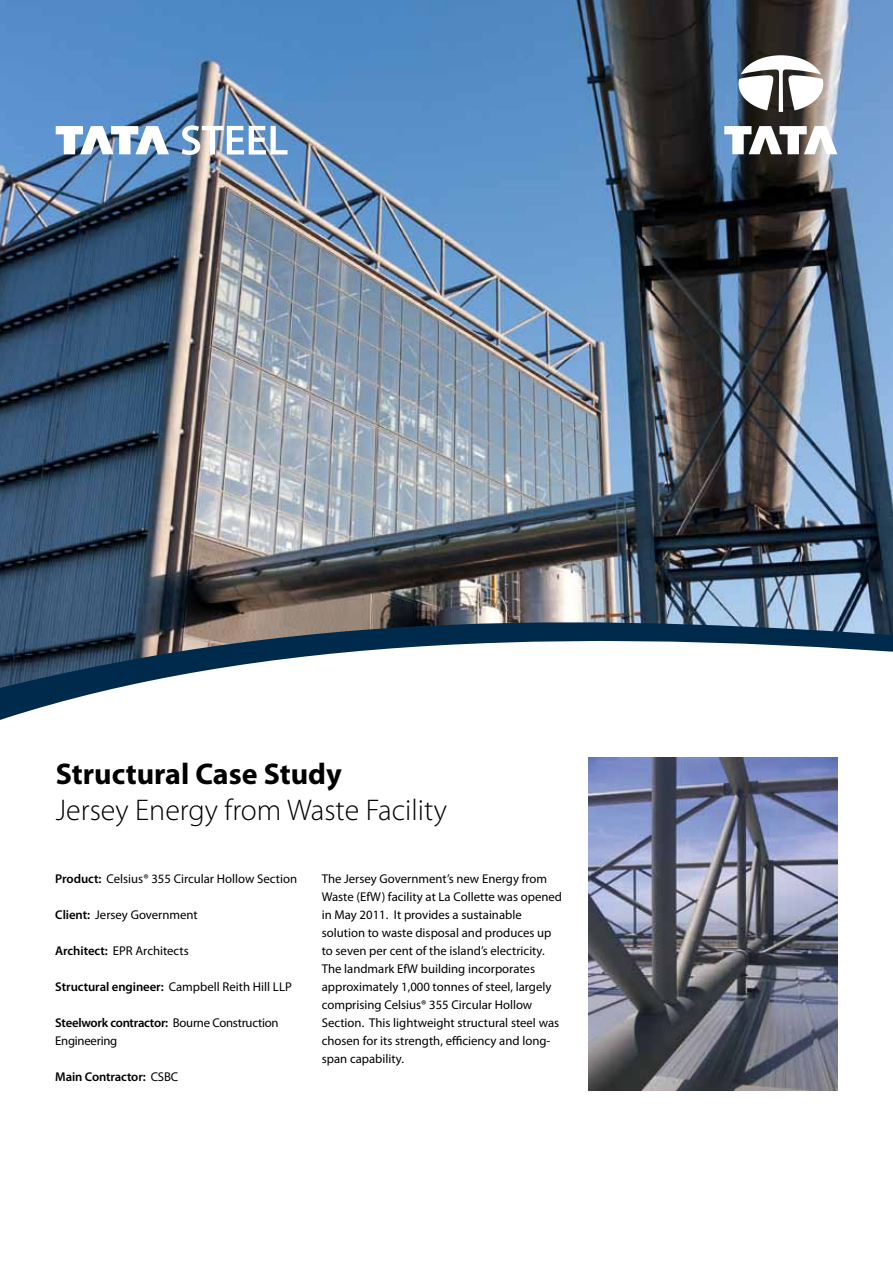
<style>
.page{position:relative;width:893px;height:1263px;background:#fff}
.page>*{position:absolute;margin:0;border:0;box-sizing:border-box;transform-origin:0 0}
.t1{font:300 30px "Myriad Pro";color:#000}
.t2{font:700 30px "Myriad Pro";color:#000}
.t3{font:12.75px/18px "Myriad Pro";color:#000}
.t4{font:12.75px/18px "Myriad Pro";letter-spacing:-.02em;color:#000}
.t5{font:600 12.75px "Myriad Pro";letter-spacing:-.01em;color:#000}
.s1{font-weight:600}
.s2{font-weight:400}
</style>
<div class="page">
<img style="left:0;top:0;width:893px;height:622px">
<svg style="left:56px;top:126px;width:113px;height:28px"></svg>
<svg style="left:182px;top:125px;width:106px;height:30px"></svg>
<svg style="left:736px;top:55px;width:89px;height:57px"></svg>
<svg style="left:724px;top:126px;width:113px;height:28px"></svg>
<svg style="left:0;top:622px;width:893px;height:98px"></svg>
<img style="left:588px;top:757px;width:250px;height:333px">
<h1 class="t2" style="left:56px;top:755px;width:288px">Structural Case Study</h1>
<h1 class="t1" style="left:56px;top:792px;width:393px">Jersey Energy from Waste Facility</h1>
<p class="t3" style="left:55px;top:870px;width:243px"><span class="s1">Product:</span> Celsius® 355 Circular Hollow Section</p>
<p class="t3" style="left:55px;top:906px;width:144px"><span class="s1">Client:</span> Jersey Government</p>
<p class="t3" style="left:55px;top:942px;width:135px"><span class="s1">Architect:</span> EPR Architects</p>
<p class="t3" style="left:55px;top:978px;width:238px"><span class="s1">Structural engineer:</span> Campbell Reith Hill LLP</p>
<p class="t4" style="left:55px;top:1014px;width:225px"><span class="s1">Steelwork contractor:</span> Bourne Construction<br>Engineering</p>
<p class="t5" style="left:55px;top:1069px;width:124px">Main Contractor: <span class="s2">CSBC</span></p>
<p class="t3" style="left:322px;top:870px;width:242px">The Jersey Government’s new Energy from Waste (EfW) facility at La Collette was opened in May 2011. It provides a sustainable solution to waste disposal and produces up to seven per cent of the island’s electricity.<br>The landmark EfW building incorporates approximately 1,000 tonnes of steel, largely comprising Celsius® 355 Circular Hollow Section. This lightweight structural steel was chosen for its strength, efficiency and long&shy;span capability.</p>
</div>
